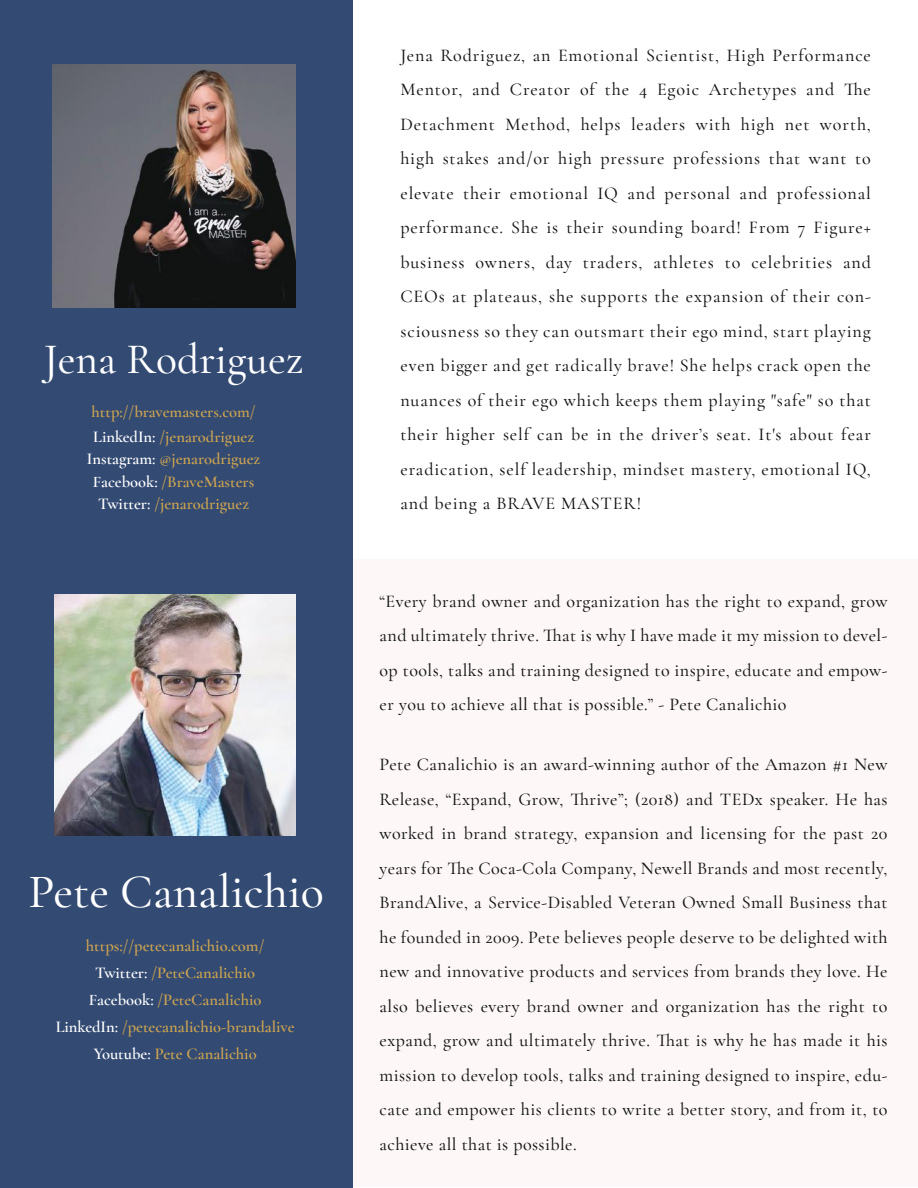
<style>
.page{position:relative;width:918px;height:1188px;background:#fff}
.page>*{position:absolute;margin:0;border:0;box-sizing:border-box;transform-origin:0 0}
.t1{font:500 48px "Cormorant Garamond";color:#fff}
.t2{font:500 43.5px "Cormorant Garamond";color:#fff}
.t3{font:500 18px/34.5px "Cormorant Garamond";letter-spacing:.025em;color:#121314;text-align:justify}
.t4{font:600 16.5px/27px "Cormorant Garamond";color:#cda44f;text-align:center}
.s1{color:#fff}
</style>
<div class="page">
<div style="left:0;top:559px;width:918px;height:628px;background:#fdf7f7"></div>
<div style="left:0;top:0;width:353px;height:1188px;background:#334a73"></div>
<img style="left:55px;top:594px;width:241px;height:242px">
<img style="left:52px;top:64px;width:243px;height:243px">
<h2 class="t2" style="left:44px;top:333px;width:261px">Jena Rodriguez</h2>
<p class="t4" style="left:92px;top:400px;width:166px;line-height:24.3px;text-align:left">http://bravemasters.com/<br><span class="s1">LinkedIn:</span> /jenarodriguez</p>
<p class="t4" style="left:87px;top:448px;width:175px;line-height:22.5px"><span class="s1">Instagram:</span> @jenarodriguez<br><span class="s1">Facebook:</span> /BraveMasters<br><span class="s1">Twitter:</span> /jenarodriguez</p>
<h1 class="t1" style="left:29px;top:863px;width:297px">Pete Canalichio</h1>
<p class="t4" style="left:56px;top:933px;width:241px">https://petecanalichio.com/<br><span class="s1">Twitter:</span> /PeteCanalichio<br><span class="s1">Facebook:</span> /PeteCanalichio<br><span class="s1">LinkedIn:</span> /petecanalichio-brandalive<br><span class="s1">Youtube:</span> Pete Canalichio</p>
<p class="t3" style="left:400px;top:38px;width:472px">Jena Rodriguez, an Emotional Scientist, High Performance Mentor, and Creator of the 4 Egoic Archetypes and The Detachment Method, helps leaders with high net worth, high stakes and/or high pressure professions that want to elevate their emotional IQ and personal and professional performance. She is their sounding board! From 7 Figure+ business owners, day traders, athletes to celebrities and CEOs at plateaus, she supports the expansion of their con&shy;sciousness so they can outsmart their ego mind, start playing even bigger and get radically brave! She helps crack open the nuances of their ego which keeps them playing "safe" so that their higher self can be in the driver’s seat. It's about fear eradication, self leadership, mindset mastery, emotional IQ, and being a BRAVE MASTER!</p>
<p class="t3" style="left:380px;top:584px;width:510px">“Every brand owner and organization has the right to expand, grow and ultimately thrive. That is why I have made it my mission to devel&shy;op tools, talks and training designed to inspire, educate and empow&shy;er you to achieve all that is possible.” - Pete Canalichio</p>
<p class="t3" style="left:380px;top:747px;width:510px">Pete Canalichio is an award-winning author of the Amazon #1 New Release, “Expand, Grow, Thrive”; (2018) and TEDx speaker. He has worked in brand strategy, expansion and licensing for the past 20 years for The Coca-Cola Company, Newell Brands and most recently, BrandAlive, a Service-Disabled Veteran Owned Small Business that he founded in 2009. Pete believes people deserve to be delighted with new and innovative products and services from brands they love. He also believes every brand owner and organization has the right to expand, grow and ultimately thrive. That is why he has made it his mission to develop tools, talks and training designed to inspire, edu&shy;cate and empower his clients to write a better story, and from it, to achieve all that is possible.</p>
</div>
